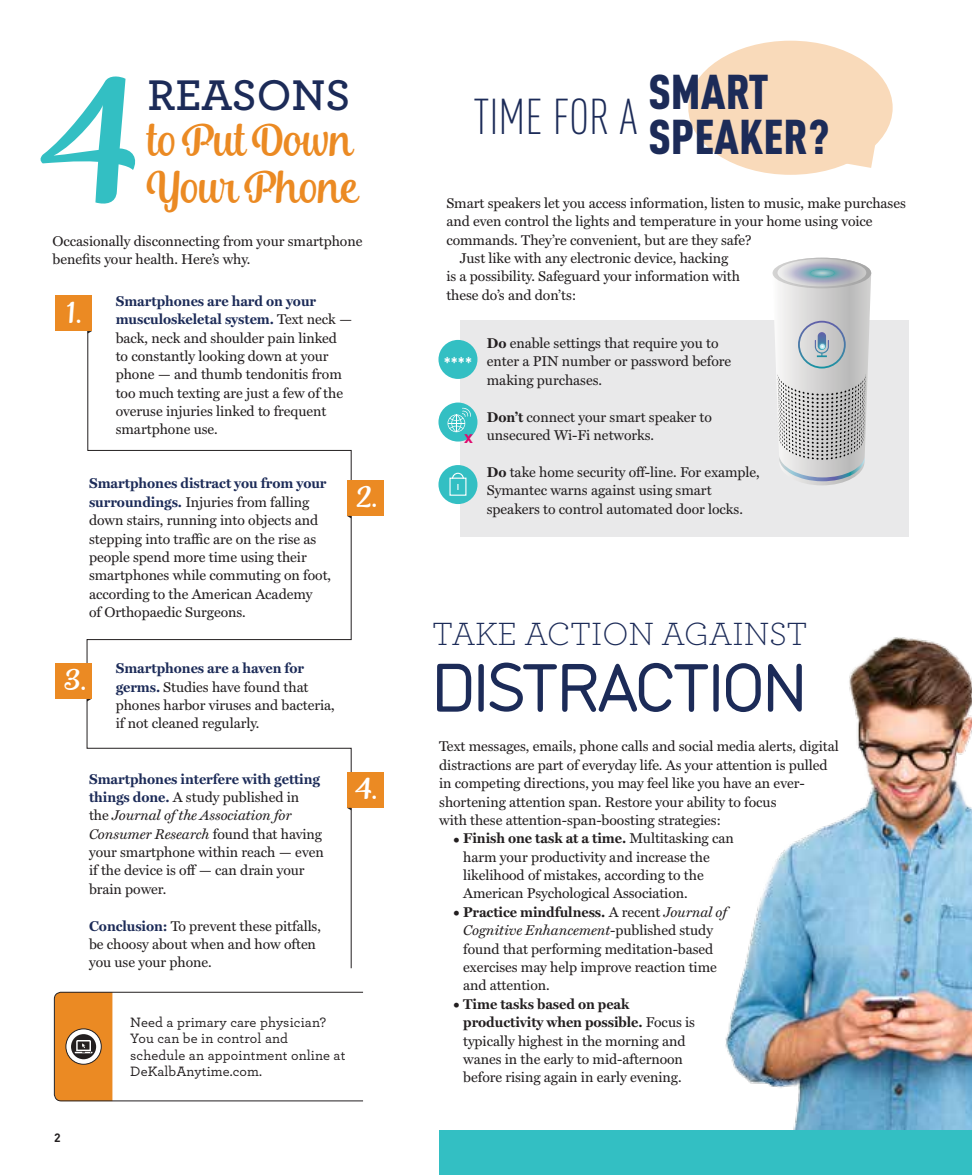
<style>
.page{position:relative;width:972px;height:1175px;background:#fff}
.page>*{position:absolute;margin:0;border:0;box-sizing:border-box;transform-origin:0 0}
.t1{font:178.05px "Andalusia";color:#33bfc3}
.t2{font:71.25px "Din 17";color:#1c2b58}
.t3{font:300 49.65px "DIN Cond";color:#1c2b58}
.t4{font:900 48.15px/44.8px "DIN Cond";color:#1c2b58}
.t5{font:46.05px/46.5px "Andalusia";color:#eb8a23}
.t6{font:600 45px "Archer";color:#1c2b58}
.t7{font:300 33.75px "Archer";color:#1c2b58}
.t8{font:30px "Andalusia";color:#fff}
.t9{font:700 16.95px "DIN Cond";color:#fff}
.t10{font:700 16.95px "DIN Pro";color:#df0b6f}
.t11{font:14.25px/18.3px "Miller Text";letter-spacing:-.005em;color:#231f20}
.t12{font:500 14.25px/16.5px "Archer";letter-spacing:.01em;color:#231f20}
.t13{font:700 12px "DIN";color:#231f20}
.s1{font-weight:700;color:#1c2b58}
.s2{font-style:italic}
.s3{font-weight:700}
.s4{font-size:18px}
</style>
<div class="page">
<img style="left:725px;top:637px;width:247px;height:493px">
<svg style="left:87px;top:331px;width:265px;height:637px"></svg>
<div style="left:56px;top:295px;width:36px;height:36px;background:#eb8a23"></div>
<div style="left:55px;top:663px;width:36px;height:36px;background:#eb8a23"></div>
<div style="left:347px;top:480px;width:36px;height:36px;background:#eb8a23"></div>
<div style="left:347px;top:772px;width:36px;height:36px;background:#eb8a23"></div>
<div style="left:439px;top:1130px;width:533px;height:44px;background:#33bfc3"></div>
<div style="left:688px;top:41px;width:205px;height:134px;background:#f9daba;border-radius:50%"></div>
<div style="left:460px;top:320px;width:449px;height:216px;background:#e9e9ea"></div>
<svg style="left:773px;top:258px;width:98px;height:227px"></svg>
<div style="left:438px;top:340px;width:39px;height:39px;background:#33bfc3;border-radius:50%"></div>
<div style="left:438px;top:402px;width:39px;height:39px;background:#33bfc3;border-radius:50%"></div>
<div style="left:438px;top:465px;width:39px;height:39px;background:#33bfc3;border-radius:50%"></div>
<svg style="left:448px;top:407px;width:23px;height:25px"></svg>
<div style="left:449px;top:477px;width:17px;height:19px;border:1px solid #fff"></div>
<svg style="left:451px;top:472px;width:13px;height:18px"></svg>
<svg style="left:845px;top:146px;width:30px;height:22px"></svg>
<svg style="left:54px;top:991px;width:310px;height:110px"></svg>
<h1 class="t1" style="left:40px;top:38px;width:95px">4</h1>
<h3 class="t6" style="left:148px;top:62px;width:204px">REASONS</h3>
<h3 class="t5" style="left:148px;top:117px;width:212px">to Put Down<br>Your Phone</h3>
<p class="t11" style="left:53px;top:231px;width:311px">Occasionally disconnecting from your smartphone benefits your health. Here’s why.</p>
<h3 class="t8" style="left:66px;top:294px;width:17px">1.</h3>
<p class="t11" style="left:116px;top:292px;width:238px"><span class="s1">Smartphones are hard on your musculoskeletal system.</span> Text neck — back, neck and shoulder pain linked to constantly looking down at your phone — and thumb tendonitis from too much texting are just a few of the overuse injuries linked to frequent smartphone use.</p>
<p class="t11" style="left:89px;top:474px;width:244px"><span class="s1">Smartphones distract you from your surroundings.</span> Injuries from falling down stairs, running into objects and stepping into traffic are on the rise as people spend more time using their smartphones while commuting on foot, according to the American Academy<br>of Orthopaedic Surgeons.</p>
<h3 class="t8" style="left:356px;top:479px;width:22px">2.</h3>
<h3 class="t8" style="left:64px;top:662px;width:23px">3.</h3>
<p class="t11" style="left:116px;top:659px;width:220px"><span class="s1">Smartphones are a haven for germs.</span> Studies have found that phones harbor viruses and bacteria, if not cleaned regularly.</p>
<p class="t11" style="left:89px;top:769px;width:236px"><span class="s1">Smartphones interfere with getting things done.</span> A study published in<br>the <span class="s2">Journal of the Association for<br>Consumer Research</span> found that having your smartphone within reach — even if the device is off — can drain your brain power.</p>
<p class="t11" style="left:89px;top:916px;width:233px"><span class="s1">Conclusion:</span> To prevent these pitfalls, be choosy about when and how often you use your phone.</p>
<h3 class="t8" style="left:355px;top:771px;width:23px">4.</h3>
<p class="t12" style="left:130px;top:1012px;width:217px">Need a primary care physician?<br>You can be in control and schedule an appointment online at<br>DeKalbAnytime.com.</p>
<p class="t13" style="left:54px;top:1130px;width:8px">2</p>
<h3 class="t3" style="left:473px;top:88px;width:165px">TIME FOR A</h3>
<h3 class="t4" style="left:648px;top:67px;width:183px">SMART<br>SPEAKER?</h3>
<p class="t11" style="left:446px;top:194px;width:461px">Smart speakers let you access information, listen to music, make purchases</p>
<p class="t11" style="left:446px;top:212px;width:428px">and even control the lights and temperature in your home using voice</p>
<p class="t11" style="left:446px;top:230px;width:307px">commands. They’re convenient, but are they safe?</p>
<p class="t11" style="left:460px;top:249px;width:270px">Just like with any electronic device, hacking</p>
<p class="t11" style="left:446px;top:267px;width:295px">is a possibility. Safeguard your information with</p>
<p class="t11" style="left:446px;top:286px;width:132px">these do’s and don’ts:</p>
<p class="t11" style="left:487px;top:334px;width:246px"><span class="s3">Do</span> enable settings that require you to enter a PIN number or password before making purchases.</p>
<p class="t11" style="left:487px;top:407px;width:227px"><span class="s3">Don’t</span> connect your smart speaker to unsecured Wi-Fi networks.</p>
<p class="t11" style="left:487px;top:462px;width:274px"><span class="s3">Do</span> take home security off-line. For example,<br>Symantec warns against using smart speakers to control automated door locks.</p>
<p class="t9" style="left:444px;top:353px;width:30px">****</p>
<p class="t10" style="left:464px;top:425px;width:10px">x</p>
<h3 class="t7" style="left:432px;top:612px;width:377px">TAKE ACTION AGAINST</h3>
<h2 class="t2" style="left:432px;top:640px;width:376px">DISTRACTION</h2>
<p class="t11" style="left:439px;top:737px;width:401px">Text messages, emails, phone calls and social media alerts, digital distractions are part of everyday life. As your attention is pulled in competing directions, you may feel like you have an ever&shy;shortening attention span. Restore your ability to focus<br>with these attention-span-boosting strategies:</p>
<p class="t11" style="left:463px;top:829px;width:272px;text-indent:-10px"><span class="s4">•</span> <span class="s3">Finish one task at a time.</span> Multitasking can harm your productivity and increase the likelihood of mistakes, according to the American Psychological Association.</p>
<p class="t11" style="left:463px;top:902px;width:265px;text-indent:-10px"><span class="s4">•</span> <span class="s3">Practice mindfulness.</span> A recent <span class="s2">Journal of Cognitive Enhancement</span>-published study found that performing meditation-based exercises may help improve reaction time and attention.</p>
<p class="t11" style="left:463px;top:994px;width:233px;text-indent:-10px"><span class="s4">•</span> <span class="s3">Time tasks based on peak productivity when possible.</span> Focus is typically highest in the morning and wanes in the early to mid-afternoon before rising again in early evening.</p>
</div>
